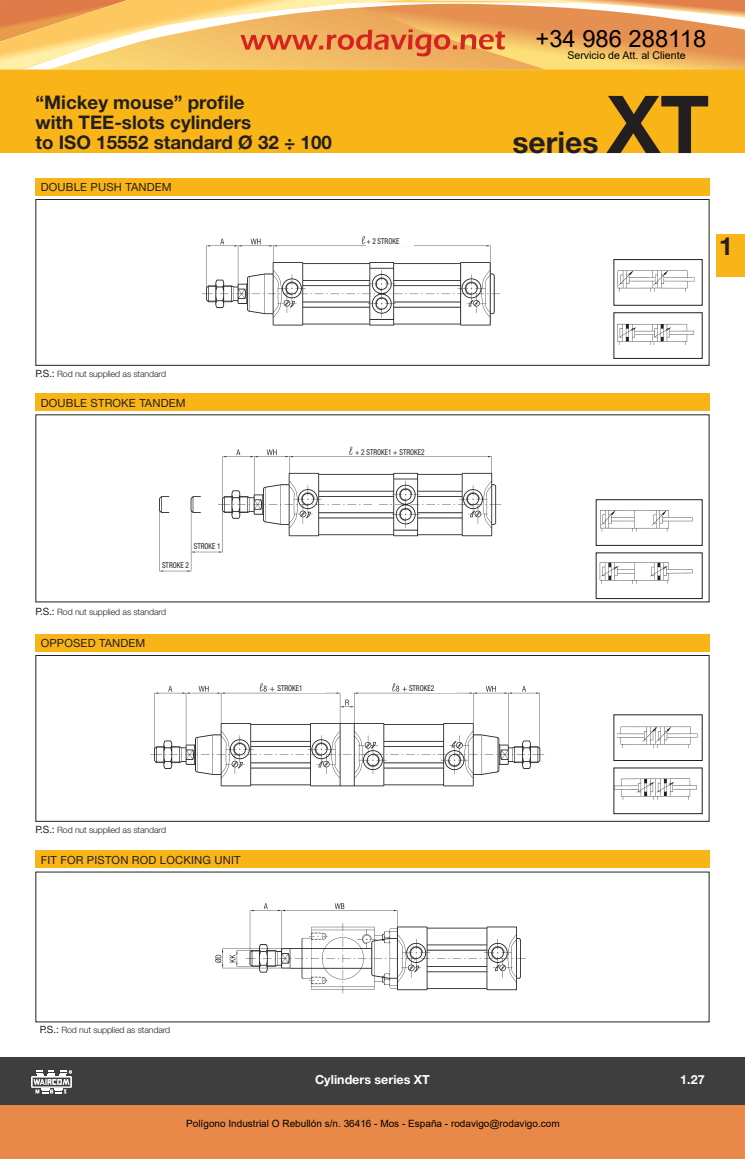
<style>
.page{position:relative;width:745px;height:1159px;background:#fff}
.page>*{position:absolute;margin:0;border:0;box-sizing:border-box;transform-origin:0 0}
.t1{font:700 80px "Helvetica Neue LT Std";color:#231f20}
.t2{font:700 30px "Helvetica Neue LT Std";color:#231f20}
.t3{font:700 25px "Helvetica Neue LT Std";color:#231f20}
.t4{font:23.75px "Arial";color:#000}
.t5{font:700 18.75px "Helvetica Neue LT Std";color:#231f20}
.t6{font:700 12.5px "Helvetica Neue LT Std";color:#fff}
.Testo_fascia_1_OK{font:11.25px "Helvetica Neue LT Std";letter-spacing:.015em;color:#231f20}
.t7{font:10.62px "Arial";color:#000}
.t8{font:10px "Arial";color:#000}
.Corpo_Testo_OK{font:300 8.75px "Helvetica Neue LT Std";letter-spacing:-.01em;color:#231f20}
.Normale{font:condensed 8.12px "Helvetica Neue LT Std";color:#231f20;scale:.89 1}
.s1{font-weight:400;font-size:10px}
</style>
<div class="page">
<div style="left:0;top:1057px;width:744px;height:49px;background:#3e3e3f"></div>
<div style="left:0;top:54px;width:744px;height:99px;background:#f9b517"></div>
<svg style="left:31px;top:1070px;width:41px;height:24px"></svg>
<div style="left:716px;top:235px;width:28px;height:42px;background:#f9b517"></div>
<div style="left:35px;top:655px;width:674px;height:166px;border:1px solid #231f20"></div>
<img style="left:617px;top:726px;width:80px;height:23px">
<img style="left:615px;top:778px;width:82px;height:22px">
<div style="left:613px;top:768px;width:89px;height:46px;border:1px solid #231f20"></div>
<div style="left:35px;top:634px;width:674px;height:17px;background:#f9b517"></div>
<img style="left:150px;top:683px;width:395px;height:104px">
<img style="left:600px;top:510px;width:93px;height:22px">
<div style="left:595px;top:499px;width:107px;height:46px;border:1px solid #231f20"></div>
<img style="left:599px;top:562px;width:94px;height:22px">
<div style="left:595px;top:553px;width:107px;height:46px;border:1px solid #231f20"></div>
<div style="left:35px;top:393px;width:674px;height:18px;background:#f9b517"></div>
<img style="left:159px;top:446px;width:343px;height:126px">
<div style="left:35px;top:178px;width:674px;height:18px;background:#f9b517"></div>
<div style="left:35px;top:199px;width:674px;height:167px;border:1px solid #231f20"></div>
<img style="left:617px;top:270px;width:78px;height:22px">
<div style="left:613px;top:259px;width:89px;height:46px;border:1px solid #231f20"></div>
<img style="left:617px;top:323px;width:78px;height:22px">
<div style="left:613px;top:312px;width:89px;height:47px;border:1px solid #231f20"></div>
<img style="left:202px;top:236px;width:298px;height:90px">
<div style="left:35px;top:850px;width:674px;height:18px;background:#f9b517"></div>
<img style="left:215px;top:903px;width:311px;height:91px">
<div style="left:366px;top:234px;width:47px;height:11px;background:#fff"></div>
<div style="left:355px;top:444px;width:78px;height:12px;background:#fff"></div>
<div style="left:194px;top:542px;width:26px;height:8px;background:#fff"></div>
<div style="left:162px;top:561px;width:27px;height:8px;background:#fff"></div>
<div style="left:277px;top:681px;width:47px;height:11px;background:#fff"></div>
<div style="left:409px;top:681px;width:47px;height:11px;background:#fff"></div>
<div style="left:0;top:1105px;width:744px;height:54px;background:#e88949"></div>
<svg style="left:0;top:0;width:744px;height:70px;background:#f0b56e"></svg>
<p class="t5" style="left:35px;top:91px;width:210px">“Mickey mouse” profile</p>
<p class="t5" style="left:35px;top:111px;width:217px">with TEE-slots cylinders</p>
<p class="t5" style="left:35px;top:131px;width:298px">to ISO 15552 standard Ø 32 ÷ 100</p>
<p class="Testo_fascia_1_OK" style="left:41px;top:181px;width:132px">DOUBLE PUSH TANDEM</p>
<p class="Corpo_Testo_OK" style="left:35px;top:368px;width:132px"><span class="s1">P.S.:</span> Rod nut supplied as standard</p>
<p class="Testo_fascia_1_OK" style="left:41px;top:396px;width:146px">DOUBLE STROKE TANDEM</p>
<p class="Normale" style="left:194px;top:541px;width:32px">STROKE 1</p>
<p class="Normale" style="left:162px;top:560px;width:32px">STROKE 2</p>
<p class="Corpo_Testo_OK" style="left:35px;top:606px;width:132px"><span class="s1">P.S.:</span> Rod nut supplied as standard</p>
<p class="Testo_fascia_1_OK" style="left:41px;top:636px;width:106px">OPPOSED TANDEM</p>
<p class="Normale" style="left:366px;top:237px;width:39px">+ 2 STROKE</p>
<p class="Normale" style="left:355px;top:447px;width:80px">+ 2 STROKE1 + STROKE2</p>
<p class="Normale" style="left:277px;top:684px;width:30px">STROKE1</p>
<p class="Normale" style="left:409px;top:684px;width:30px">STROKE2</p>
<p class="Corpo_Testo_OK" style="left:35px;top:825px;width:132px"><span class="s1">P.S.:</span> Rod nut supplied as standard</p>
<p class="Testo_fascia_1_OK" style="left:41px;top:853px;width:201px">FIT FOR PISTON ROD LOCKING UNIT</p>
<h3 class="t4" style="left:535px;top:22px;width:172px">+34 986 288118</h3>
<p class="t7" style="left:567px;top:48px;width:120px">Servicio de Att. al Cliente</p>
<p class="t2" style="left:512px;top:124px;width:88px">series</p>
<p class="t1" style="left:606px;top:75px;width:104px">XT</p>
<p class="t3" style="left:718px;top:231px;width:15px">1</p>
<p class="Corpo_Testo_OK" style="left:40px;top:1024px;width:132px"><span class="s1">P.S.:</span> Rod nut supplied as standard</p>
<p class="t6" style="left:315px;top:1072px;width:116px">Cylinders series XT</p>
<p class="t6" style="left:680px;top:1072px;width:26px">1.27</p>
<p class="t8" style="left:186px;top:1117px;width:375px">Polígono Industrial O Rebullón s/n. 36416 - Mos - España - rodavigo@rodavigo.com</p>
</div>
